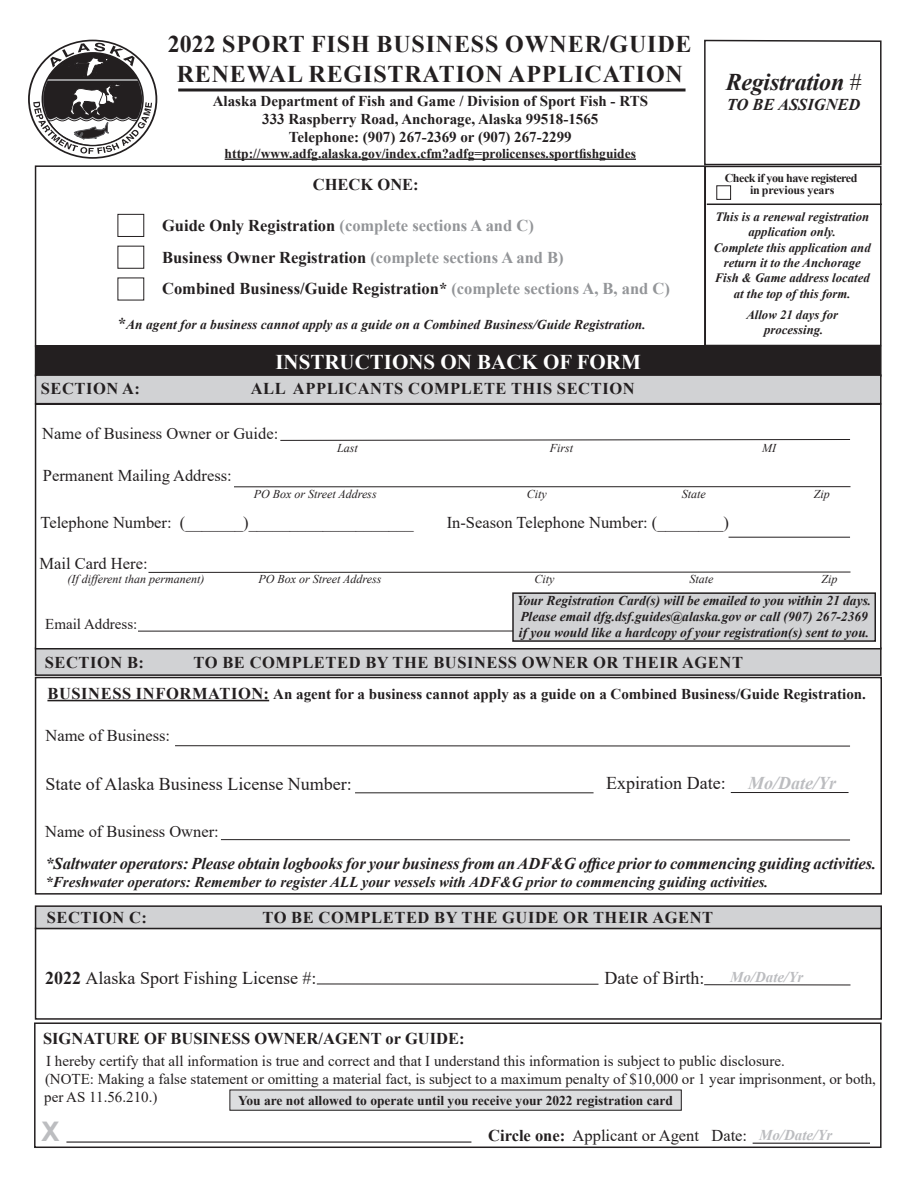
<style>
.page{position:relative;width:918px;height:1188px;background:#fff}
.page>*{position:absolute;margin:0;border:0;box-sizing:border-box;transform-origin:0 0}
.t1{font:700 27px "Arial";color:#bcbdc0}
.t2{font:700 24px "Times New Roman";letter-spacing:.035em;color:#231f20}
.t3{font:italic 700 24px "Times New Roman";letter-spacing:-.01em;color:#231f20}
.t4{font:700 21px "Times New Roman";color:#fff}
.t5{font:18px "Times New Roman";color:#231f20}
.t6{font:16.5px "Times New Roman";color:#231f20}
.t7{font:700 16.5px "Times New Roman";color:#231f20}
.t8{font:700 16.5px "Times New Roman";letter-spacing:.035em;color:#231f20}
.t9{font:italic 700 16.5px "Times New Roman";letter-spacing:-.005em;color:#231f20}
.t10{font:700 16.5px "Times New Roman";color:#939598}
.t11{font:15px "Times New Roman";color:#231f20}
.t12{font:700 15px "Times New Roman";color:#231f20}
.t13{font:italic 700 15px "Times New Roman";color:#231f20}
.t14{font:italic 700 15px "Times New Roman";color:#bcbdc0}
.t15{font:italic 700 13.5px/16.2px "Times New Roman";color:#231f20}
.t16{font:700 13.5px "Times New Roman";color:#231f20}
.t17{font:italic 700 12.75px/15.3px "Times New Roman";color:#231f20;text-align:center}
.t18{font:italic 12px "Times New Roman";color:#231f20}
.t19{font:700 12px "Times New Roman";letter-spacing:-.04em;color:#231f20}
.t20{font:700 12px "Times New Roman";letter-spacing:-.01em;color:#231f20}
.s1{color:#231f20}
.s2{color:#939598}
.s3{font-style:normal;font-size:16.5px}
.s4{font-weight:400;font-style:normal}
.s5{font-size:16.5px}
.s6{font-weight:700;font-style:italic;color:#bcbdc0}
.s7{font-weight:700}
</style>
<div class="page">
<div style="left:34px;top:1022px;width:848px;height:126px;border:2px solid #231f20"></div>
<div style="left:36px;top:346px;width:845px;height:30px;background:#231f20"></div>
<hr style="left:753px;top:1143px;width:117px;height:1px;background:#231f20">
<hr style="left:66px;top:1142px;width:405px;height:1px;background:#231f20">
<div style="left:230px;top:1090px;width:451px;height:20px;background:#dcdddf"></div>
<div style="left:230px;top:1090px;width:452px;height:21px;border:1px solid #231f20"></div>
<div style="left:35px;top:677px;width:847px;height:218px;border:2px solid #231f20"></div>
<hr style="left:47px;top:700px;width:222px;height:1px;background:#231f20">
<div style="left:35px;top:928px;width:847px;height:92px;border:2px solid #231f20"></div>
<div style="left:36px;top:375px;width:845px;height:29px;background:#d1d2d4"></div>
<div style="left:35px;top:374px;width:847px;height:30px;border:2px solid #231f20"></div>
<div style="left:36px;top:648px;width:845px;height:27px;background:#d1d2d4"></div>
<div style="left:35px;top:647px;width:847px;height:29px;border:2px solid #231f20"></div>
<div style="left:36px;top:906px;width:845px;height:22px;background:#d1d2d4"></div>
<div style="left:35px;top:905px;width:847px;height:24px;border:2px solid #231f20"></div>
<div style="left:35px;top:404px;width:847px;height:246px;border:2px solid #231f20"></div>
<svg style="left:280px;top:439px;width:571px;height:2px"></svg>
<hr style="left:234px;top:486px;width:617px;height:1px;background:#231f20">
<hr style="left:729px;top:537px;width:121px;height:1px;background:#231f20">
<hr style="left:148px;top:572px;width:702px;height:1px;background:#231f20">
<hr style="left:138px;top:631px;width:513px;height:1px;background:#231f20">
<hr style="left:175px;top:745px;width:675px;height:1px;background:#231f20">
<hr style="left:221px;top:839px;width:629px;height:1px;background:#231f20">
<hr style="left:704px;top:984px;width:146px;height:1px;background:#231f20">
<hr style="left:317px;top:984px;width:282px;height:1px;background:#231f20">
<hr style="left:355px;top:792px;width:239px;height:1px;background:#231f20">
<hr style="left:731px;top:792px;width:118px;height:1px;background:#231f20">
<div style="left:513px;top:593px;width:362px;height:48px;background:#d1d2d4"></div>
<div style="left:512px;top:592px;width:364px;height:50px;border:2px solid #231f20"></div>
<hr style="left:225px;top:159px;width:411px;height:1px;background:#231f20">
<svg style="left:178px;top:88px;width:508px;height:4px;fill:#8d8b8b"></svg>
<svg style="left:704px;top:39px;width:178px;height:127px"></svg>
<div style="left:35px;top:165px;width:671px;height:181px;border:2px solid #231f20"></div>
<div style="left:118px;top:214px;width:26px;height:23px;border:1px solid #231f20"></div>
<div style="left:118px;top:246px;width:26px;height:23px;border:1px solid #231f20"></div>
<div style="left:705px;top:166px;width:177px;height:180px;border:2px solid #231f20"></div>
<div style="left:716px;top:185px;width:15px;height:15px;border:1px solid #231f20"></div>
<svg style="left:33px;top:42px;width:119px;height:112px"></svg>
<hr style="left:47px;top:79px;width:91px;height:2px;background:#fff">
<hr style="left:707px;top:204px;width:175px;height:1px;background:#231f20">
<p class="t2" style="left:168px;top:26px;width:525px">2022 SPORT FISH BUSINESS OWNER/GUIDE</p>
<p class="t2" style="left:177px;top:56px;width:508px">RENEWAL REGISTRATION APPLICATION</p>
<p class="t12" style="left:213px;top:90px;width:437px">Alaska Department of Fish and Game / Division of Sport Fish - RTS</p>
<p class="t12" style="left:262px;top:108px;width:338px">333 Raspberry Road, Anchorage, Alaska 99518-1565</p>
<p class="t12" style="left:289px;top:126px;width:284px">Telephone: (907) 267-2369 or (907) 267-2299</p>
<p class="t16" style="left:225px;top:144px;width:413px">http://www.adfg.alaska.gov/index.cfm?adfg=prolicenses.sportfishguides</p>
<p class="t7" style="left:313px;top:173px;width:107px">CHECK ONE:</p>
<p class="t10" style="left:162px;top:214px;width:373px"><span class="s1">Guide Only Registration</span> (complete sections A and C)</p>
<p class="t7" style="left:162px;top:245px;width:403px">Business Owner Registration <span class="s2">(complete sections A and B)</span></p>
<p class="t7" style="left:162px;top:277px;width:509px">Combined Business/Guide Registration* <span class="s2">(complete sections A, B, and C)</span></p>
<p class="t15" style="left:118px;top:316px;width:529px"><span class="s3">*</span>An agent for a business cannot apply as a guide on a Combined Business/Guide Registration.</p>
<p class="t4" style="left:275px;top:347px;width:367px">INSTRUCTIONS ON BACK OF FORM</p>
<p class="t8" style="left:41px;top:377px;width:101px">SECTION A:</p>
<p class="t8" style="left:251px;top:377px;width:385px">ALL APPLICANTS COMPLETE THIS SECTION</p>
<p class="t6" style="left:42px;top:422px;width:237px">Name of Business Owner or Guide:</p>
<p class="t3" style="left:726px;top:65px;width:138px">Registration <span class="s4">#</span></p>
<p class="t9" style="left:727px;top:93px;width:135px">TO BE ASSIGNED</p>
<p class="t19" style="left:725px;top:169px;width:134px">Check if you have registered</p>
<p class="t20" style="left:750px;top:181px;width:86px">in previous years</p>
<p class="t17" style="left:715px;top:209px;width:155px">This is a renewal registration</p>
<p class="t17" style="left:749px;top:224px;width:89px">application only.</p>
<p class="t17" style="left:714px;top:239px;width:158px">Complete this application and return it to the Anchorage<br>Fish &amp; Game address located at the top of this form.</p>
<p class="t17" style="left:746px;top:306px;width:93px">Allow 21 days for</p>
<p class="t17" style="left:764px;top:322px;width:61px">processing.</p>
<p class="t6" style="left:43px;top:464px;width:190px">Permanent Mailing Address:</p>
<p class="t18" style="left:337px;top:440px;width:22px">Last</p>
<p class="t18" style="left:550px;top:440px;width:25px">First</p>
<p class="t18" style="left:762px;top:440px;width:15px">MI</p>
<p class="t18" style="left:254px;top:486px;width:124px">PO Box or Street Address</p>
<p class="t18" style="left:527px;top:486px;width:22px">City</p>
<p class="t18" style="left:682px;top:486px;width:25px">State</p>
<p class="t18" style="left:814px;top:486px;width:18px">Zip</p>
<p class="t6" style="left:40px;top:511px;width:375px">Telephone Number: (_______)____________________</p>
<p class="t6" style="left:447px;top:511px;width:284px">In-Season Telephone Number: (________)</p>
<p class="t6" style="left:39px;top:552px;width:110px">Mail Card Here:</p>
<p class="t18" style="left:67px;top:570px;width:139px">(If different than permanent)</p>
<p class="t18" style="left:259px;top:570px;width:124px">PO Box or Street Address</p>
<p class="t18" style="left:534px;top:570px;width:22px">City</p>
<p class="t18" style="left:689px;top:570px;width:25px">State</p>
<p class="t18" style="left:821px;top:570px;width:18px">Zip</p>
<p class="t11" style="left:45px;top:613px;width:94px">Email Address:</p>
<p class="t15" style="left:517px;top:592px;width:356px">Your Registration Card(s) will be emailed to you within 21 days.<br>Please email dfg.dsf.guides@alaska.gov or call (907) 267-2369 if you would like a hardcopy of your registration(s) sent to you.</p>
<p class="t8" style="left:45px;top:650px;width:101px">SECTION B:</p>
<p class="t8" style="left:194px;top:650px;width:551px">TO BE COMPLETED BY THE BUSINESS OWNER OR THEIR AGENT</p>
<p class="t12" style="left:47px;top:683px;width:820px"><span class="s5">BUSINESS INFORMATION:</span> An agent for a business cannot apply as a guide on a Combined Business/Guide Registration.</p>
<p class="t6" style="left:45px;top:724px;width:126px">Name of Business:</p>
<p class="t5" style="left:45px;top:771px;width:308px">State of Alaska Business License Number:</p>
<p class="t5" style="left:606px;top:770px;width:231px">Expiration Date: <span class="s6">Mo/Date/Yr</span></p>
<p class="t6" style="left:45px;top:820px;width:175px">Name of Business Owner:</p>
<p class="t9" style="left:45px;top:852px;width:832px">*Saltwater operators: Please obtain logbooks for your business from an ADF&amp;G office prior to commencing guiding activities.</p>
<p class="t13" style="left:45px;top:871px;width:724px">*Freshwater operators: Remember to register ALL your vessels with ADF&amp;G prior to commencing guiding activities.</p>
<p class="t8" style="left:47px;top:906px;width:102px">SECTION C:</p>
<p class="t8" style="left:262px;top:906px;width:452px">TO BE COMPLETED BY THE GUIDE OR THEIR AGENT</p>
<p class="t5" style="left:45px;top:965px;width:273px"><span class="s7">2022</span> Alaska Sport Fishing License #:</p>
<p class="t5" style="left:605px;top:965px;width:101px">Date of Birth:</p>
<p class="t14" style="left:730px;top:967px;width:75px">Mo/Date/Yr</p>
<p class="t7" style="left:43px;top:1027px;width:423px">SIGNATURE OF BUSINESS OWNER/AGENT or GUIDE:</p>
<p class="t11" style="left:46px;top:1051px;width:740px">I hereby certify that all information is true and correct and that I understand this information is subject to public disclosure.</p>
<p class="t11" style="left:45px;top:1069px;width:833px">(NOTE: Making a false statement or omitting a material fact, is subject to a maximum penalty of $10,000 or 1 year imprisonment, or both,</p>
<p class="t11" style="left:44px;top:1086px;width:115px">per AS 11.56.210.)</p>
<p class="t14" style="left:759px;top:1125px;width:75px">Mo/Date/Yr</p>
<p class="t16" style="left:238px;top:1090px;width:436px">You are not allowed to operate until you receive your 2022 registration card</p>
<p class="t1" style="left:42px;top:1113px;width:20px">X</p>
<p class="t6" style="left:488px;top:1124px;width:261px"><span class="s7">Circle one:</span> Applicant or Agent Date:</p>
</div>
